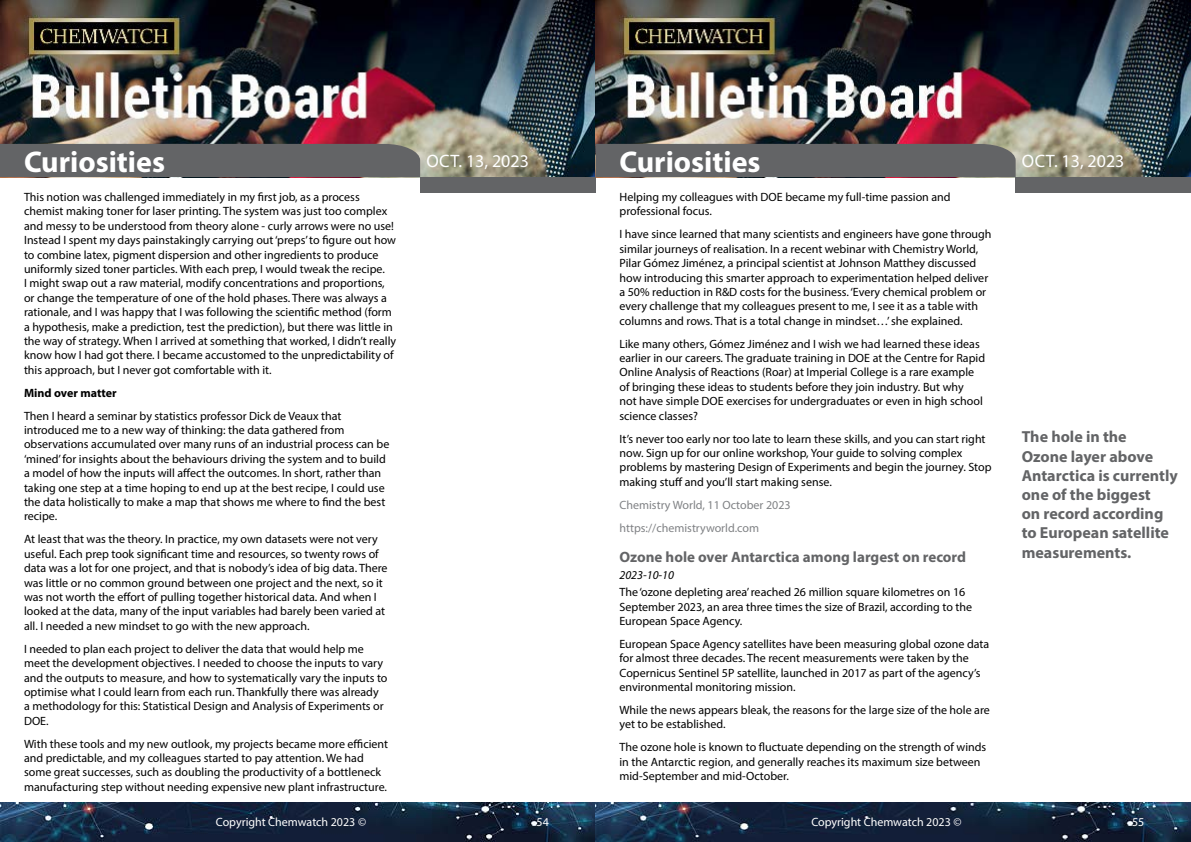
<style>
.page{position:relative;width:1191px;height:842px;background:#fff}
.page>*{position:absolute;margin:0;border:0;box-sizing:border-box;transform-origin:0 0}
.t1{font:700 30px "Myriad Pro";color:#fff}
.t2{font:18px "Myriad Pro";color:#fff}
.t3{font:700 16px/19.2px "Myriad Pro";color:#636466}
.t4{font:700 15px "Myriad Pro";color:#636466}
.t5{font:12px/14.4px "Myriad Pro";color:#000}
.t6{font:12px/22.9px "Myriad Pro";color:#808285}
.t7{font:12px "Myriad Pro";color:#fff}
.t8{font:700 12px "Myriad Pro";color:#000}
.t9{font:italic 12px "Myriad Pro";color:#000}
</style>
<div class="page">
<img style="left:0;top:0;width:1191px;height:177px">
<div style="left:420px;top:177px;width:175px;height:15px;background:#636466"></div>
<div style="left:1015px;top:177px;width:176px;height:15px;background:#636466"></div>
<div style="left:0;top:144px;width:420px;height:33px;background:#636466"></div>
<div style="left:595px;top:144px;width:420px;height:33px;background:#636466"></div>
<img style="left:0;top:802px;width:1191px;height:40px">
<h1 class="t1" style="left:24px;top:142px;width:142px">Curiosities</h1>
<h1 class="t1" style="left:619px;top:142px;width:142px">Curiosities</h1>
<p class="t5" style="left:619px;top:190px;width:333px">Helping my colleagues with DOE became my full-time passion and professional focus.</p>
<p class="t5" style="left:619px;top:227px;width:373px">I have since learned that many scientists and engineers have gone through similar journeys of realisation. In a recent webinar with Chemistry World, Pilar Gómez Jiménez, a principal scientist at Johnson Matthey discussed how introducing this smarter approach to experimentation helped deliver a 50% reduction in R&amp;D costs for the business. ‘Every chemical problem or every challenge that my colleagues present to me, I see it as a table with columns and rows. That is a total change in mindset…’ she explained.</p>
<p class="t5" style="left:619px;top:336px;width:367px">Like many others, Gómez Jiménez and I wish we had learned these ideas earlier in our careers. The graduate training in DOE at the Centre for Rapid Online Analysis of Reactions (Roar) at Imperial College is a rare example of bringing these ideas to students before they join industry. But why<br>not have simple DOE exercises for undergraduates or even in high school science classes?</p>
<p class="t5" style="left:619px;top:431px;width:373px">It’s never too early nor too late to learn these skills, and you can start right now. Sign up for our online workshop, Your guide to solving complex problems by mastering Design of Experiments and begin the journey. Stop making stuff and you’ll start making sense.</p>
<p class="t6" style="left:619px;top:493px;width:173px">Chemistry World, 11 October 2023 https://chemistryworld.com</p>
<p class="t4" style="left:619px;top:547px;width:348px">Ozone hole over Antarctica among largest on record</p>
<p class="t9" style="left:619px;top:567px;width:56px">2023-10-10</p>
<p class="t5" style="left:619px;top:585px;width:354px">The ‘ozone depleting area’ reached 26 million square kilometres on 16<br>September 2023, an area three times the size of Brazil, according to the<br>European Space Agency.</p>
<p class="t5" style="left:619px;top:636px;width:371px">European Space Agency satellites have been measuring global ozone data for almost three decades. The recent measurements were taken by the Copernicus Sentinel 5P satellite, launched in 2017 as part of the agency’s environmental monitoring mission.</p>
<p class="t5" style="left:619px;top:703px;width:372px">While the news appears bleak, the reasons for the large size of the hole are yet to be established.</p>
<p class="t5" style="left:619px;top:740px;width:368px">The ozone hole is known to fluctuate depending on the strength of winds in the Antarctic region, and generally reaches its maximum size between mid-September and mid-October.</p>
<h2 class="t2" style="left:426px;top:149px;width:104px">Oct. 13, 2023</h2>
<h2 class="t2" style="left:1022px;top:149px;width:104px">Oct. 13, 2023</h2>
<p class="t5" style="left:24px;top:190px;width:374px">This notion was challenged immediately in my first job, as a process chemist making toner for laser printing. The system was just too complex and messy to be understood from theory alone - curly arrows were no use!<br>Instead I spent my days painstakingly carrying out ‘preps’ to figure out how to combine latex, pigment dispersion and other ingredients to produce uniformly sized toner particles. With each prep, I would tweak the recipe.<br>I might swap out a raw material, modify concentrations and proportions, or change the temperature of one of the hold phases. There was always a rationale, and I was happy that I was following the scientific method (form a hypothesis, make a prediction, test the prediction), but there was little in the way of strategy. When I arrived at something that worked, I didn’t really know how I had got there. I became accustomed to the unpredictability of this approach, but I never got comfortable with it.</p>
<p class="t8" style="left:24px;top:385px;width:94px">Mind over matter</p>
<p class="t5" style="left:24px;top:408px;width:367px">Then I heard a seminar by statistics professor Dick de Veaux that introduced me to a new way of thinking: the data gathered from observations accumulated over many runs of an industrial process can be ‘mined’ for insights about the behaviours driving the system and to build a model of how the inputs will affect the outcomes. In short, rather than taking one step at a time hoping to end up at the best recipe, I could use the data holistically to make a map that shows me where to find the best recipe.</p>
<p class="t5" style="left:24px;top:532px;width:365px">At least that was the theory. In practice, my own datasets were not very useful. Each prep took significant time and resources, so twenty rows of data was a lot for one project, and that is nobody’s idea of big data. There was little or no common ground between one project and the next, so it was not worth the effort of pulling together historical data. And when I looked at the data, many of the input variables had barely been varied at all. I needed a new mindset to go with the new approach.</p>
<p class="t5" style="left:24px;top:641px;width:365px">I needed to plan each project to deliver the data that would help me meet the development objectives. I needed to choose the inputs to vary and the outputs to measure, and how to systematically vary the inputs to optimise what I could learn from each run. Thankfully there was already<br>a methodology for this: Statistical Design and Analysis of Experiments or DOE.</p>
<p class="t5" style="left:24px;top:736px;width:366px">With these tools and my new outlook, my projects became more efficient and predictable, and my colleagues started to pay attention. We had some great successes, such as doubling the productivity of a bottleneck manufacturing step without needing expensive new plant infrastructure.</p>
<h3 class="t3" style="left:1021px;top:427px;width:158px">The hole in the<br>Ozone layer above<br>Antarctica is currently one of the biggest<br>on record according to European satellite measurements.</h3>
<p class="t7" style="left:216px;top:815px;width:152px">Copyright Chemwatch 2023 ©</p>
<p class="t7" style="left:536px;top:815px;width:14px">54</p>
<p class="t7" style="left:811px;top:815px;width:152px">Copyright Chemwatch 2023 ©</p>
<p class="t7" style="left:1132px;top:815px;width:14px">55</p>
</div>
